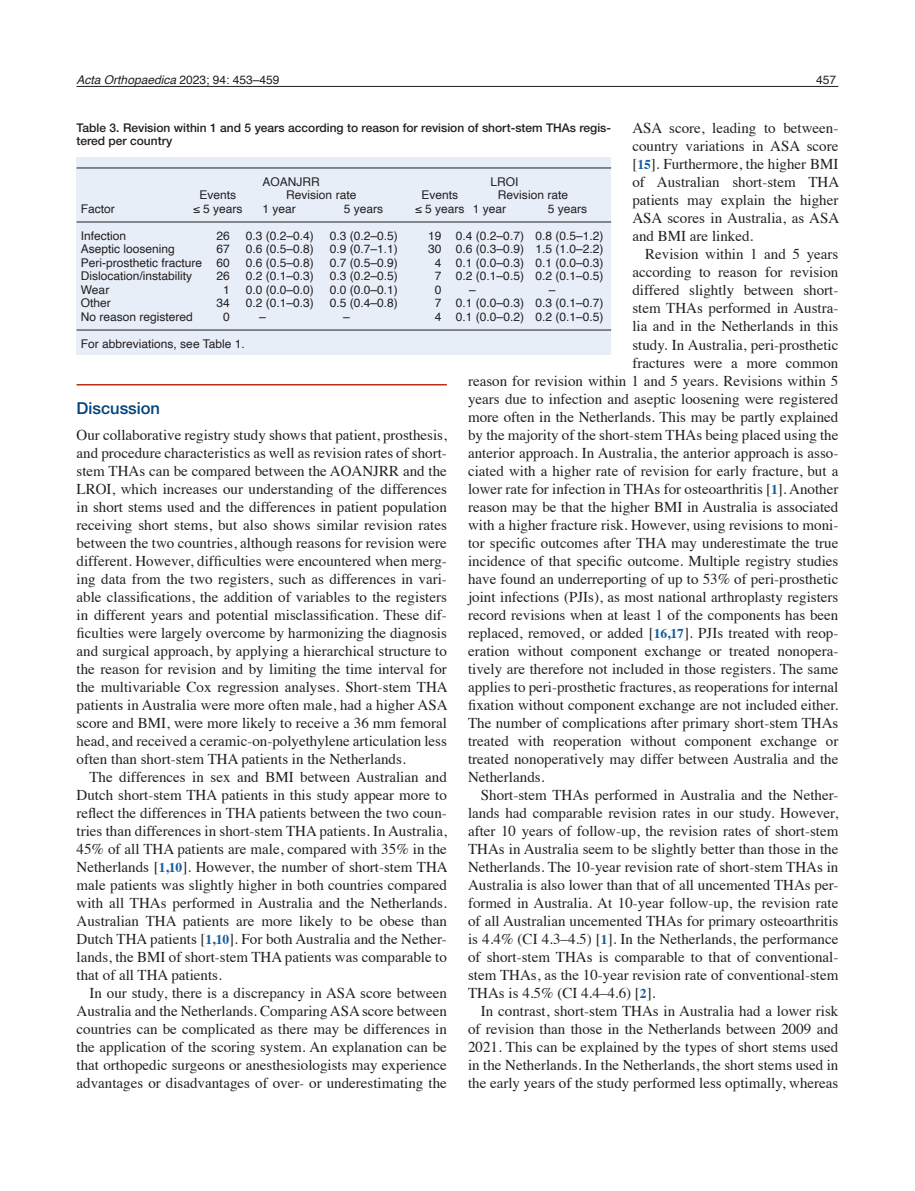
<style>
.page{position:relative;width:915px;height:1191px;background:#fff}
.page>*{position:absolute;margin:0;border:0;box-sizing:border-box;transform-origin:0 0}
._2-Rubrik{font:500 16.5px "Helvetica Neue LTW1 G";color:#004279}
._5-Brödtext{font:15px/18px "Times";color:#231f20;text-align:justify}
._4-Brödstart{font:15px/18px "Times";color:#231f20;text-align:justify}
.Tabelltext{font:12px "Helvetica";color:#231f20}
._9-Tabellhuvud{font:500 12px/13.5px "Helvetica Neue LTW1 G";color:#231f20}
.t1{font:italic 12px "Helvetica";color:#231f20}
.s1{font-style:normal}
.s2{font-weight:700;font-size:13.5px;color:#175d9e}
</style>
<div class="page">
<hr style="left:77px;top:86px;width:761px;height:1px;background:#231f20">
<hr style="left:77px;top:384px;width:369px;height:1px;background:#bc2e18">
<div style="left:77px;top:158px;width:534px;height:197px;background:#e8eef8"></div>
<hr style="left:77px;top:168px;width:534px;height:1px;background:#231f20">
<hr style="left:77px;top:222px;width:534px;height:1px;background:#231f20">
<hr style="left:77px;top:330px;width:534px;height:1px;background:#231f20">
<p class="t1" style="left:77px;top:70px;width:204px">Acta Orthopaedica <span class="s1">2023; 94: 453–459</span></p>
<p class="Tabelltext" style="left:816px;top:70px;width:22px">457</p>
<p class="_9-Tabellhuvud" style="left:77px;top:121px;width:536px">Table 3. Revision within 1 and 5 years according to reason for revision of short-stem THAs regis&shy;tered per country</p>
<p class="Tabelltext" style="left:262px;top:172px;width:59px">AOANJRR</p>
<p class="Tabelltext" style="left:490px;top:172px;width:30px">LROI</p>
<p class="Tabelltext" style="left:199px;top:186px;width:38px">Events</p>
<p class="Tabelltext" style="left:286px;top:186px;width:72px">Revision rate</p>
<p class="Tabelltext" style="left:421px;top:186px;width:38px">Events</p>
<p class="Tabelltext" style="left:498px;top:186px;width:72px">Revision rate</p>
<p class="Tabelltext" style="left:81px;top:199px;width:36px">Factor</p>
<p class="Tabelltext" style="left:193px;top:199px;width:51px">≤ 5 years</p>
<p class="Tabelltext" style="left:262px;top:199px;width:35px">1 year</p>
<p class="Tabelltext" style="left:343px;top:199px;width:41px">5 years</p>
<p class="Tabelltext" style="left:415px;top:199px;width:92px">≤ 5 years 1 year</p>
<p class="Tabelltext" style="left:547px;top:199px;width:41px">5 years</p>
<p class="Tabelltext" style="left:81px;top:226px;width:47px">Infection</p>
<p class="Tabelltext" style="left:216px;top:226px;width:15px">26</p>
<p class="Tabelltext" style="left:246px;top:226px;width:70px">0.3 (0.2–0.4)</p>
<p class="Tabelltext" style="left:330px;top:226px;width:70px">0.3 (0.2–0.5)</p>
<p class="Tabelltext" style="left:428px;top:226px;width:177px">19 0.4 (0.2–0.7) 0.8 (0.5–1.2)</p>
<p class="Tabelltext" style="left:81px;top:240px;width:96px">Aseptic loosening</p>
<p class="Tabelltext" style="left:216px;top:240px;width:15px">67</p>
<p class="Tabelltext" style="left:246px;top:240px;width:70px">0.6 (0.5–0.8)</p>
<p class="Tabelltext" style="left:330px;top:240px;width:70px">0.9 (0.7–1.1)</p>
<p class="Tabelltext" style="left:428px;top:240px;width:177px">30 0.6 (0.3–0.9) 1.5 (1.0–2.2)</p>
<p class="Tabelltext" style="left:81px;top:253px;width:150px">Peri-prosthetic fracture 60</p>
<p class="Tabelltext" style="left:246px;top:253px;width:70px">0.6 (0.5–0.8)</p>
<p class="Tabelltext" style="left:330px;top:253px;width:70px">0.7 (0.5–0.9)</p>
<p class="Tabelltext" style="left:434px;top:253px;width:170px">4 0.1 (0.0–0.3) 0.1 (0.0–0.3)</p>
<p class="Tabelltext" style="left:81px;top:267px;width:113px">Dislocation/instability</p>
<p class="Tabelltext" style="left:216px;top:267px;width:15px">26</p>
<p class="Tabelltext" style="left:246px;top:267px;width:70px">0.2 (0.1–0.3)</p>
<p class="Tabelltext" style="left:330px;top:267px;width:70px">0.3 (0.2–0.5)</p>
<p class="Tabelltext" style="left:434px;top:267px;width:170px">7 0.2 (0.1–0.5) 0.2 (0.1–0.5)</p>
<p class="Tabelltext" style="left:81px;top:280px;width:30px">Wear</p>
<p class="Tabelltext" style="left:223px;top:280px;width:8px">1</p>
<p class="Tabelltext" style="left:246px;top:280px;width:70px">0.0 (0.0–0.0)</p>
<p class="Tabelltext" style="left:330px;top:280px;width:70px">0.0 (0.0–0.1)</p>
<p class="Tabelltext" style="left:434px;top:280px;width:8px">0</p>
<p class="Tabelltext" style="left:469px;top:280px;width:8px">–</p>
<p class="Tabelltext" style="left:548px;top:280px;width:8px">–</p>
<p class="Tabelltext" style="left:81px;top:294px;width:32px">Other</p>
<p class="Tabelltext" style="left:216px;top:294px;width:15px">34</p>
<p class="Tabelltext" style="left:246px;top:294px;width:70px">0.2 (0.1–0.3)</p>
<p class="Tabelltext" style="left:330px;top:294px;width:70px">0.5 (0.4–0.8)</p>
<p class="Tabelltext" style="left:434px;top:294px;width:170px">7 0.1 (0.0–0.3) 0.3 (0.1–0.7)</p>
<p class="Tabelltext" style="left:81px;top:307px;width:114px">No reason registered</p>
<p class="Tabelltext" style="left:223px;top:307px;width:8px">0</p>
<p class="Tabelltext" style="left:259px;top:307px;width:8px">–</p>
<p class="Tabelltext" style="left:343px;top:307px;width:8px">–</p>
<p class="Tabelltext" style="left:434px;top:307px;width:170px">4 0.1 (0.0–0.2) 0.2 (0.1–0.5)</p>
<p class="Tabelltext" style="left:81px;top:334px;width:165px">For abbreviations, see Table 1.</p>
<p class="_5-Brödtext" style="left:632px;top:118px;width:208px">ASA score, leading to between&shy;country variations in ASA score [<span class="s2">15</span>]. Furthermore, the higher BMI of Australian short-stem THA patients may explain the higher ASA scores in Australia, as ASA and BMI are linked.</p>
<p class="_5-Brödtext" style="left:632px;top:244px;width:207px;text-indent:13px">Revision within 1 and 5 years according to reason for revision differed slightly between short&shy;stem THAs performed in Austra&shy;lia and in the Netherlands in this study. In Australia, peri-prosthetic fractures were a more common</p>
<p class="_2-Rubrik" style="left:77px;top:398px;width:85px">Discussion</p>
<p class="_4-Brödstart" style="left:77px;top:424px;width:372px">Our collaborative registry study shows that patient, prosthesis, and procedure characteristics as well as revision rates of short&shy;stem THAs can be compared between the AOANJRR and the LROI, which increases our understanding of the differences in short stems used and the differences in patient population receiving short stems, but also shows similar revision rates between the two countries, although reasons for revision were different. However, difficulties were encountered when merg&shy;ing data from the two registers, such as differences in vari&shy;able classifications, the addition of variables to the registers in different years and potential misclassification. These dif&shy;ficulties were largely overcome by harmonizing the diagnosis and surgical approach, by applying a hierarchical structure to the reason for revision and by limiting the time interval for the multivariable Cox regression analyses. Short-stem THA patients in Australia were more often male, had a higher ASA score and BMI, were more likely to receive a 36 mm femoral head, and received a ceramic-on-polyethylene articulation less often than short-stem THA patients in the Netherlands.</p>
<p class="_5-Brödtext" style="left:77px;top:766px;width:372px;text-indent:13px">The differences in sex and BMI between Australian and Dutch short-stem THA patients in this study appear more to reflect the differences in THA patients between the two coun&shy;tries than differences in short-stem THA patients. In Australia, 45% of all THA patients are male, compared with 35% in the Netherlands [<span class="s2">1,10</span>]. However, the number of short-stem THA male patients was slightly higher in both countries compared with all THAs performed in Australia and the Netherlands.<br>Australian THA patients are more likely to be obese than Dutch THA patients [<span class="s2">1,10</span>]. For both Australia and the Nether&shy;lands, the BMI of short-stem THA patients was comparable to that of all THA patients.</p>
<p class="_5-Brödtext" style="left:77px;top:982px;width:371px;text-indent:13px">In our study, there is a discrepancy in ASA score between Australia and the Netherlands. Comparing ASA score between countries can be complicated as there may be differences in the application of the scoring system. An explanation can be that orthopedic surgeons or anesthesiologists may experience advantages or disadvantages of over- or underestimating the</p>
<p class="_5-Brödtext" style="left:468px;top:370px;width:371px">reason for revision within 1 and 5 years. Revisions within 5 years due to infection and aseptic loosening were registered more often in the Netherlands. This may be partly explained by the majority of the short-stem THAs being placed using the anterior approach. In Australia, the anterior approach is asso&shy;ciated with a higher rate of revision for early fracture, but a lower rate for infection in THAs for osteoarthritis [<span class="s2">1</span>]. Another reason may be that the higher BMI in Australia is associated with a higher fracture risk. However, using revisions to moni&shy;tor specific outcomes after THA may underestimate the true incidence of that specific outcome. Multiple registry studies have found an underreporting of up to 53% of peri-prosthetic joint infections (PJIs), as most national arthroplasty registers record revisions when at least 1 of the components has been replaced, removed, or added [<span class="s2">16,17</span>]. PJIs treated with reop&shy;eration without component exchange or treated nonopera&shy;tively are therefore not included in those registers. The same applies to peri-prosthetic fractures, as reoperations for internal fixation without component exchange are not included either.<br>The number of complications after primary short-stem THAs treated with reoperation without component exchange or treated nonoperatively may differ between Australia and the Netherlands.</p>
<p class="_5-Brödtext" style="left:468px;top:784px;width:371px;text-indent:13px">Short-stem THAs performed in Australia and the Nether&shy;lands had comparable revision rates in our study. However, after 10 years of follow-up, the revision rates of short-stem THAs in Australia seem to be slightly better than those in the Netherlands. The 10-year revision rate of short-stem THAs in Australia is also lower than that of all uncemented THAs per&shy;formed in Australia. At 10-year follow-up, the revision rate of all Australian uncemented THAs for primary osteoarthritis is 4.4% (CI 4.3–4.5) [<span class="s2">1</span>]. In the Netherlands, the performance of short-stem THAs is comparable to that of conventional&shy;stem THAs, as the 10-year revision rate of conventional-stem THAs is 4.5% (CI 4.4–4.6) [<span class="s2">2</span>].</p>
<p class="_5-Brödtext" style="left:468px;top:1000px;width:371px;text-indent:13px">In contrast, short-stem THAs in Australia had a lower risk of revision than those in the Netherlands between 2009 and 2021. This can be explained by the types of short stems used in the Netherlands. In the Netherlands, the short stems used in the early years of the study performed less optimally, whereas</p>
</div>
